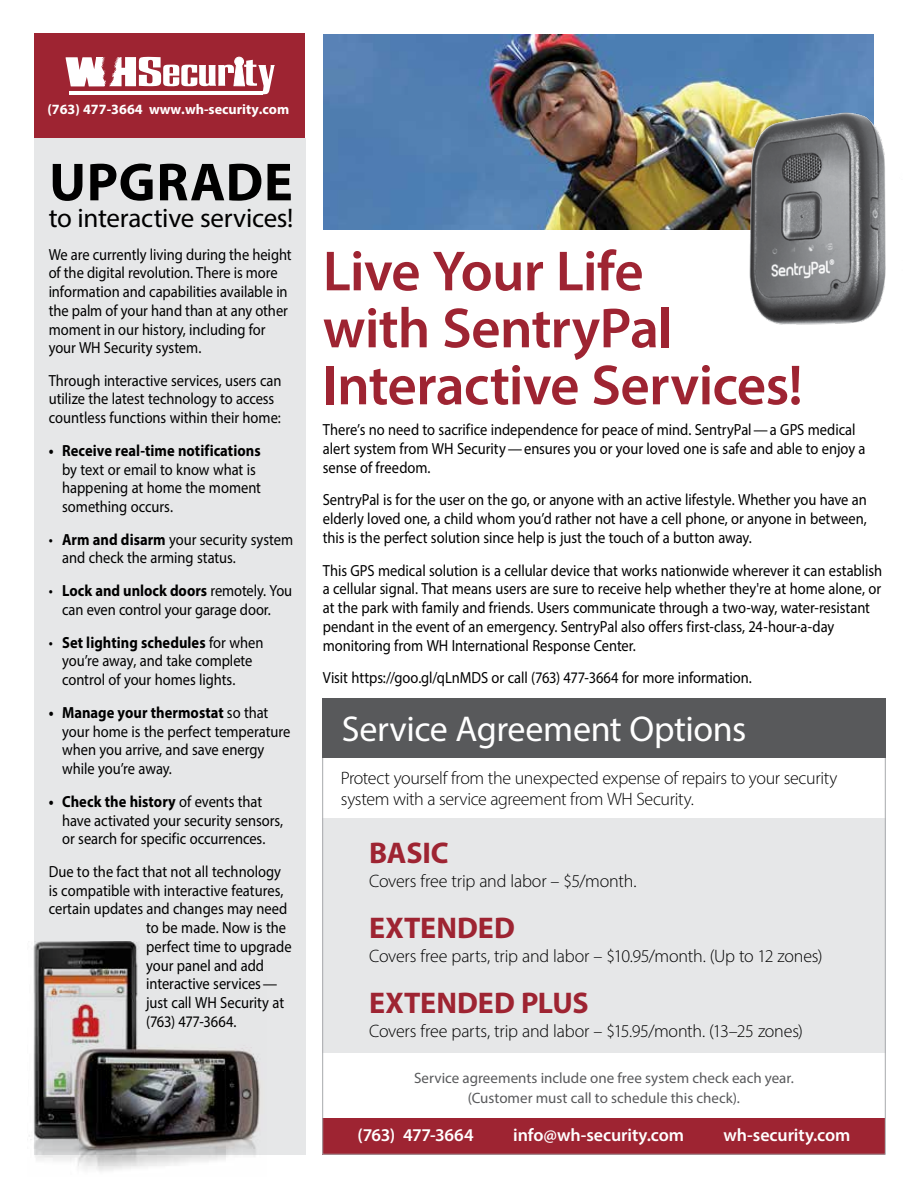
<style>
.page{position:relative;width:918px;height:1188px;background:#fff}
.page>*{position:absolute;margin:0;border:0;box-sizing:border-box;transform-origin:0 0}
.t1{font:600 57px/57px "Myriad Pro";letter-spacing:-.015em;color:#9e2432}
.t2{font:700 54px "Myriad Pro";letter-spacing:.015em;color:#000}
.t3{font:36px "Myriad Pro";letter-spacing:-.01em;color:#fff}
.t4{font:700 30px "Myriad Pro";color:#9e2432}
.t5{font:27px "Myriad Pro";letter-spacing:-.01em;color:#000}
.t6{font:300 18px/21px "Myriad Pro";letter-spacing:-.015em;color:#000}
.t7{font:600 18px "Myriad Pro";letter-spacing:-.005em;color:#fff}
.t8{font:16.2px/18.8px "Myriad Pro";color:#000;scale:.9 1}
.t9{font:700 16.2px "Myriad Pro";letter-spacing:.005em;color:#000;scale:.9 1}
.t10{font:15px/19.5px "Myriad Pro";color:#58595b;text-align:center}
.t11{font:700 14.1px "Myriad Pro";color:#fff}
.s1{font-weight:700}
</style>
<div class="page">
<div style="left:322px;top:818px;width:564px;height:235px;background:#e6e7e8"></div>
<div style="left:323px;top:1118px;width:562px;height:37px;background:#9e2432"></div>
<img style="left:323px;top:34px;width:550px;height:195px">
<div style="left:34px;top:34px;width:270px;height:104px;background:#9e2432"></div>
<svg style="left:66px;top:57px;width:209px;height:37px"></svg>
<div style="left:34px;top:138px;width:271px;height:1016px;background:#e6e7e8"></div>
<img style="left:732px;top:109px;width:154px;height:216px">
<img style="left:29px;top:941px;width:238px;height:230px">
<div style="left:322px;top:698px;width:564px;height:60px;background:#58595b"></div>
<p class="t11" style="left:47px;top:100px;width:243px">(763) 477-3664 www.wh-security.com</p>
<h2 class="t2" style="left:49px;top:147px;width:245px">UPGRADE</h2>
<h3 class="t5" style="left:49px;top:202px;width:246px">to interactive services!</h3>
<p class="t8" style="left:49px;top:245px;width:272px">We are currently living during the height of the digital revolution. There is more information and capabilities available in the palm of your hand than at any other moment in our history, including for your WH Security system.</p>
<p class="t8" style="left:49px;top:371px;width:260px">Through interactive services, users can utilize the latest technology to access countless functions within their home:</p>
<p class="t9" style="left:49px;top:440px;width:237px">• Receive real-time notifications</p>
<p class="t8" style="left:62px;top:459px;width:223px">by text or email to know what is happening at home the moment something occurs.</p>
<p class="t8" style="left:62px;top:530px;width:258px;text-indent:-13px">• <span class="s1">Arm and disarm</span> your security system and check the arming status.</p>
<p class="t8" style="left:49px;top:581px;width:272px;text-align:center">• <span class="s1">Lock and unlock doors</span> remotely. You can even control your garage door.</p>
<p class="t8" style="left:62px;top:633px;width:225px;text-indent:-13px">• <span class="s1">Set lighting schedules</span> for when you’re away, and take complete control of your homes lights.</p>
<p class="t8" style="left:62px;top:703px;width:255px;text-indent:-13px"><span class="s1">• Manage your thermostat</span> so that your home is the perfect temperature when you arrive, and save energy while you’re away.</p>
<p class="t8" style="left:62px;top:792px;width:247px;text-indent:-13px"><span class="s1">• Check the history</span> of events that have activated your security sensors, or search for specific occurrences.</p>
<p class="t8" style="left:49px;top:862px;width:260px">Due to the fact that not all technology</p>
<p class="t8" style="left:49px;top:881px;width:262px">is compatible with interactive features,</p>
<p class="t8" style="left:49px;top:899px;width:267px">certain updates and changes may need</p>
<p class="t8" style="left:146px;top:918px;width:157px">to be made. Now is the</p>
<p class="t8" style="left:146px;top:937px;width:163px">perfect time to upgrade</p>
<p class="t8" style="left:146px;top:956px;width:133px">your panel and add</p>
<p class="t8" style="left:146px;top:974px;width:147px">interactive services—</p>
<p class="t8" style="left:146px;top:993px;width:155px">just call WH Security at</p>
<p class="t8" style="left:146px;top:1012px;width:102px">(763) 477-3664.</p>
<h1 class="t1" style="left:323px;top:241px;width:481px">Live Your Life<br>with SentryPal<br>Interactive Services!</h1>
<p class="t8" style="left:323px;top:420px;width:605px">There’s no need to sacrifice independence for peace of mind. SentryPal—a GPS medical alert system from WH Security—ensures you or your loved one is safe and able to enjoy a sense of freedom.</p>
<p class="t8" style="left:323px;top:490px;width:606px;text-align:justify">SentryPal is for the user on the go, or anyone with an active lifestyle. Whether you have an elderly loved one, a child whom you’d rather not have a cell phone, or anyone in between, this is the perfect solution since help is just the touch of a button away.</p>
<p class="t8" style="left:323px;top:561px;width:623px">This GPS medical solution is a cellular device that works nationwide wherever it can establish a cellular signal. That means users are sure to receive help whether they're at home alone, or at the park with family and friends. Users communicate through a two-way, water-resistant pendant in the event of an emergency. SentryPal also offers first-class, 24-hour-a-day monitoring from WH International Response Center.</p>
<p class="t8" style="left:323px;top:668px;width:478px">Visit https://goo.gl/qLnMDS or call (763) 477-3664 for more information.</p>
<h3 class="t3" style="left:342px;top:707px;width:406px">Service Agreement Options</h3>
<p class="t6" style="left:341px;top:767px;width:498px">Protect yourself from the unexpected expense of repairs to your security system with a service agreement from WH Security.</p>
<h3 class="t4" style="left:369px;top:833px;width:81px">BASIC</h3>
<p class="t6" style="left:369px;top:870px;width:269px">Covers free trip and labor – $5/month.</p>
<h3 class="t4" style="left:369px;top:908px;width:147px">EXTENDED</h3>
<p class="t6" style="left:369px;top:945px;width:455px">Covers free parts, trip and labor – $10.95/month. (Up to 12 zones)</p>
<h3 class="t4" style="left:369px;top:983px;width:221px">EXTENDED PLUS</h3>
<p class="t6" style="left:369px;top:1020px;width:435px">Covers free parts, trip and labor – $15.95/month. (13–25 zones)</p>
<p class="t10" style="left:414px;top:1068px;width:381px">Service agreements include one free system check each year. (Customer must call to schedule this check).</p>
<p class="t7" style="left:358px;top:1124px;width:118px">(763) 477-3664</p>
<p class="t7" style="left:513px;top:1124px;width:172px">info@wh-security.com</p>
<p class="t7" style="left:724px;top:1124px;width:128px">wh-security.com</p>
</div>
